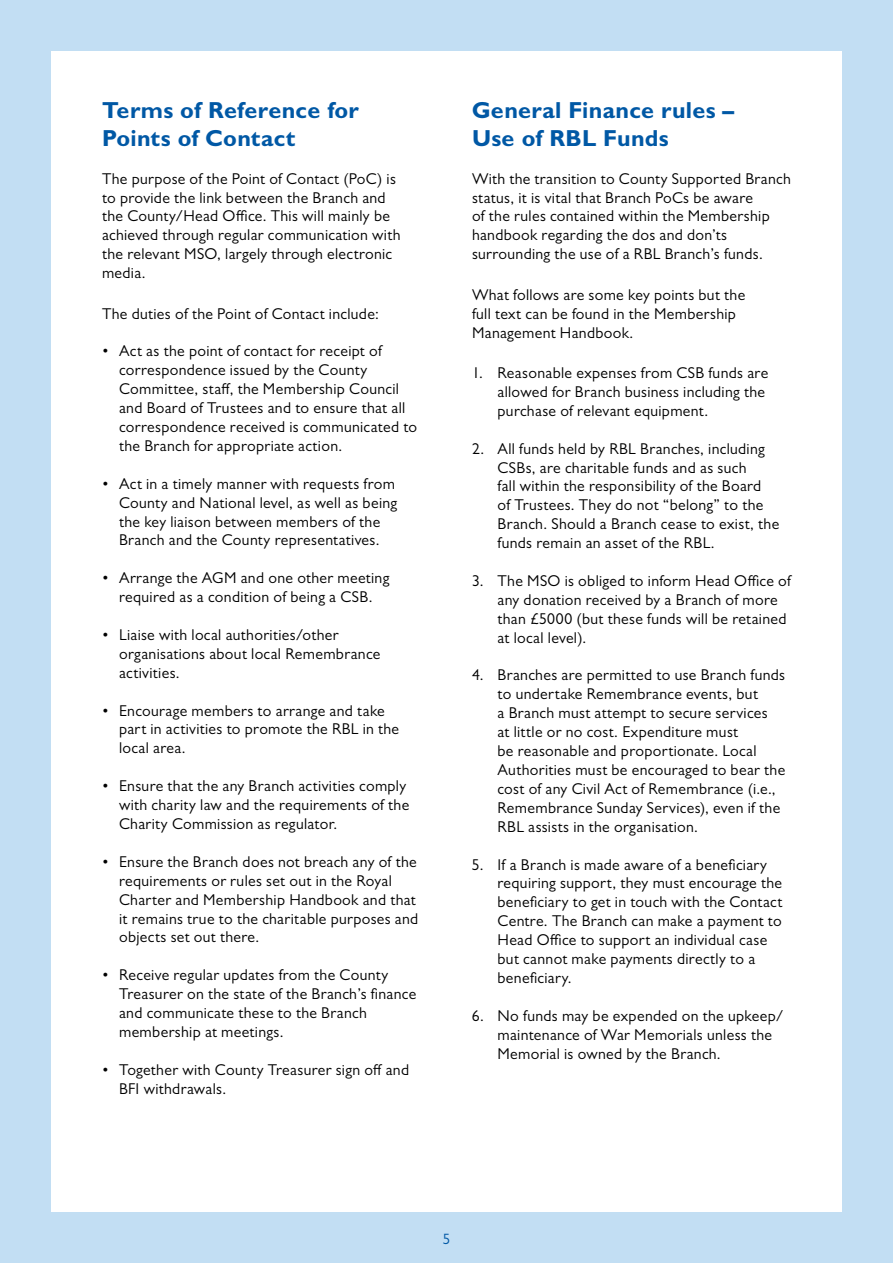
<style>
.page{position:relative;width:893px;height:1263px;background:#c2def3}
.page>*{position:absolute;margin:0;border:0;box-sizing:border-box;transform-origin:0 0}
.t1{font:700 23.25px/27.9px "Gill Sans MT Pro";letter-spacing:.01em;color:#0058a5}
.t2{font:15.75px/18.9px "Gill Sans MT Pro";letter-spacing:.02em;color:#000}
.t3{font:15px "Gill Sans MT Pro";color:#0058a5}
</style>
<div class="page">
<div style="left:51px;top:51px;width:791px;height:1161px;background:#fff"></div>
<h1 class="t1" style="left:102px;top:96px;width:258px">Terms of Reference for<br>Points of Contact</h1>
<p class="t2" style="left:102px;top:169px;width:300px">The purpose of the Point of Contact (PoC) is to provide the link between the Branch and the County/Head Office. This will mainly be achieved through regular communication with the relevant MSO, largely through electronic media.</p>
<p class="t2" style="left:102px;top:304px;width:278px">The duties of the Point of Contact include:</p>
<p class="t2" style="left:119px;top:342px;width:300px;text-indent:-17px">• Act as the point of contact for receipt of correspondence issued by the County Committee, staff, the Membership Council and Board of Trustees and to ensure that all correspondence received is communicated to the Branch for appropriate action.</p>
<p class="t2" style="left:119px;top:474px;width:280px;text-indent:-17px">• Act in a timely manner with requests from County and National level, as well as being the key liaison between members of the Branch and the County representatives.</p>
<p class="t2" style="left:102px;top:568px;width:289px;text-align:center">• Arrange the AGM and one other meeting required as a condition of being a CSB.</p>
<p class="t2" style="left:119px;top:625px;width:263px;text-indent:-17px">• Liaise with local authorities/other organisations about local Remembrance activities.</p>
<p class="t2" style="left:119px;top:701px;width:282px;text-indent:-17px">• Encourage members to arrange and take part in activities to promote the RBL in the local area.</p>
<p class="t2" style="left:119px;top:776px;width:292px;text-indent:-17px">• Ensure that the any Branch activities comply with charity law and the requirements of the<br>Charity Commission as regulator.</p>
<p class="t2" style="left:119px;top:852px;width:301px;text-indent:-17px">• Ensure the Branch does not breach any of the requirements or rules set out in the Royal Charter and Membership Handbook and that it remains true to the charitable purposes and objects set out there.</p>
<p class="t2" style="left:119px;top:965px;width:299px;text-indent:-17px">• Receive regular updates from the County Treasurer on the state of the Branch’s finance and communicate these to the Branch membership at meetings.</p>
<p class="t2" style="left:119px;top:1060px;width:291px;text-indent:-17px">• Together with County Treasurer sign off and<br>BFI withdrawals.</p>
<h1 class="t1" style="left:472px;top:96px;width:264px">General Finance rules –<br>Use of RBL Funds</h1>
<p class="t2" style="left:472px;top:169px;width:320px">With the transition to County Supported Branch status, it is vital that Branch PoCs be aware<br>of the rules contained within the Membership handbook regarding the dos and don’ts surrounding the use of a RBL Branch’s funds.</p>
<p class="t2" style="left:472px;top:285px;width:275px">What follows are some key points but the full text can be found in the Membership<br>Management Handbook.</p>
<p class="t2" style="left:497px;top:363px;width:272px;text-indent:-26px">1. Reasonable expenses from CSB funds are allowed for Branch business including the purchase of relevant equipment.</p>
<p class="t2" style="left:497px;top:439px;width:283px;text-indent:-26px">2. All funds held by RBL Branches, including CSBs, are charitable funds and as such<br>fall within the responsibility of the Board<br>of Trustees. They do not “belong” to the Branch. Should a Branch cease to exist, the funds remain an asset of the RBL.</p>
<p class="t2" style="left:497px;top:571px;width:295px;text-indent:-26px">3. The MSO is obliged to inform Head Office of any donation received by a Branch of more than £5000 (but these funds will be retained at local level).</p>
<p class="t2" style="left:497px;top:666px;width:289px;text-indent:-25px">4. Branches are permitted to use Branch funds to undertake Remembrance events, but<br>a Branch must attempt to secure services<br>at little or no cost. Expenditure must<br>be reasonable and proportionate. Local Authorities must be encouraged to bear the cost of any Civil Act of Remembrance (i.e., Remembrance Sunday Services), even if the RBL assists in the organisation.</p>
<p class="t2" style="left:497px;top:855px;width:286px;text-indent:-25px">5. If a Branch is made aware of a beneficiary requiring support, they must encourage the beneficiary to get in touch with the Contact Centre. The Branch can make a payment to Head Office to support an individual case but cannot make payments directly to a beneficiary.</p>
<p class="t2" style="left:497px;top:1006px;width:288px;text-indent:-26px">6. No funds may be expended on the upkeep/ maintenance of War Memorials unless the<br>Memorial is owned by the Branch.</p>
<p class="t3" style="left:443px;top:1230px;width:9px">5</p>
</div>
